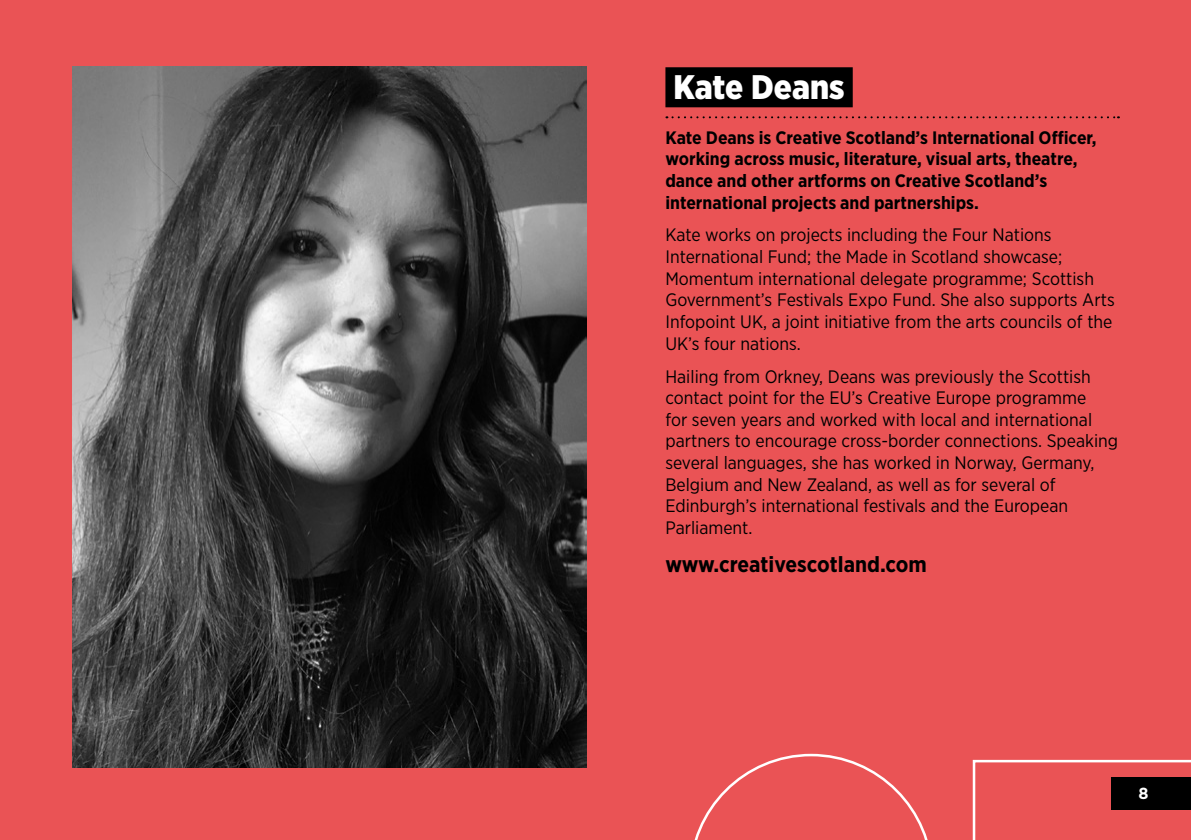
<style>
.page{position:relative;width:1191px;height:840px;background:#fff}
.page>*{position:absolute;margin:0;border:0;box-sizing:border-box;transform-origin:0 0}
.t1{font:900 34px "Gotham Narrow";color:#fff}
.t2{font:700 22px "Gotham Narrow";color:#000}
.t3{font:18px/21.6px "Gotham Narrow";color:#000}
.t4{font:700 18px/21.6px "Gotham Narrow";color:#000}
.t5{font:700 16px "Gotham";color:#fff}
</style>
<div class="page">
<div style="left:0;top:0;width:1191px;height:839px;background:#ea5355"></div>
<svg style="left:972px;top:759px;width:219px;height:80px"></svg>
<svg style="left:695px;top:753px;width:233px;height:86px"></svg>
<img style="left:72px;top:67px;width:515px;height:700px">
<svg style="left:666px;top:116px;width:453px;height:2px"></svg>
<div style="left:665px;top:67px;width:187px;height:40px;background:#000"></div>
<h1 class="t1" style="left:673px;top:65px;width:173px">Kate Deans</h1>
<p class="t4" style="left:665px;top:126px;width:433px">Kate Deans is Creative Scotland’s International Officer, working across music, literature, visual arts, theatre, dance and other artforms on Creative Scotland’s international projects and partnerships.</p>
<p class="t3" style="left:665px;top:224px;width:451px">Kate works on projects including the Four Nations International Fund; the Made in Scotland showcase; Momentum international delegate programme; Scottish Government’s Festivals Expo Fund. She also supports Arts Infopoint UK, a joint initiative from the arts councils of the UK’s four nations.</p>
<p class="t3" style="left:665px;top:365px;width:454px">Hailing from Orkney, Deans was previously the Scottish contact point for the EU’s Creative Europe programme<br>for seven years and worked with local and international partners to encourage cross-border connections. Speaking several languages, she has worked in Norway, Germany, Belgium and New Zealand, as well as for several of Edinburgh’s international festivals and the European Parliament.</p>
<p class="t2" style="left:665px;top:549px;width:263px">www.creativescotland.com</p>
<p class="t5" style="left:1138px;top:782px;width:12px">8</p>
</div>
